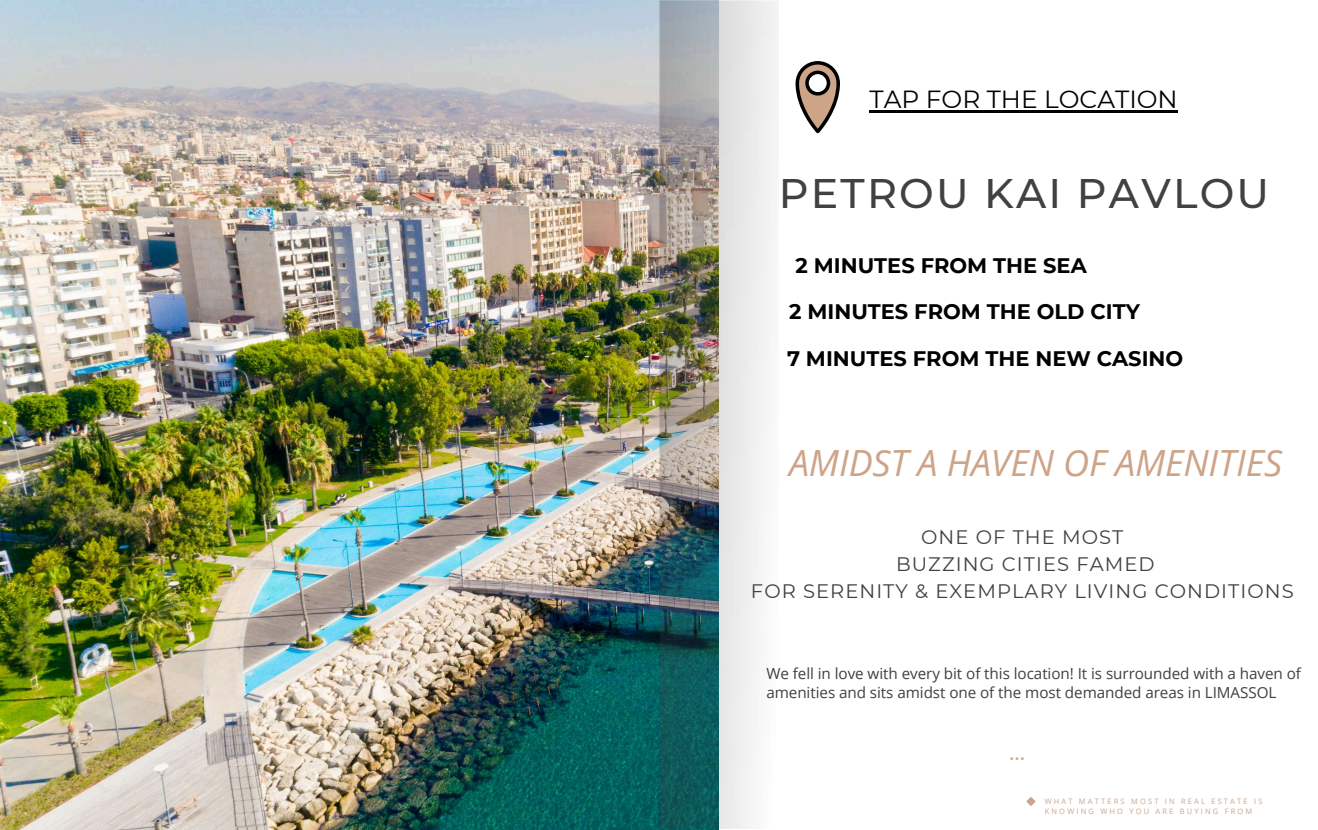
<style>
.page{position:relative;width:1318px;height:830px;background:#fff}
.page>*{position:absolute;margin:0;border:0;box-sizing:border-box;transform-origin:0 0}
.t1{font:500 41.25px "Montserrat";letter-spacing:.055em;color:#414042}
.t2{font:italic 36.08px "Open Sans";letter-spacing:-.005em;color:#cda488}
.t3{font:24.75px "Montserrat";color:#000}
.t4{font:24.75px "Montserrat";color:#cda488}
.t5{font:700 21px "Montserrat";color:#000}
.t6{font:19.5px/27px "Montserrat";letter-spacing:.055em;color:#414042;text-align:center}
.t7{font:15.23px/19.4px "Open Sans";letter-spacing:-.005em;color:#414042}
.t8{font:7.5px/10.1px "Open Sans";letter-spacing:.29em;color:#cda488}
</style>
<div class="page">
<svg style="left:796px;top:61px;width:44px;height:72px"></svg>
<img style="left:0;top:0;width:719px;height:830px">
<img style="left:659px;top:0;width:119px;height:829px">
<hr style="left:870px;top:110px;width:308px;height:2px;background:#000">
<svg style="left:1026px;top:797px;width:9px;height:9px"></svg>
<h3 class="t3" style="left:870px;top:84px;width:310px">TAP FOR THE LOCATION</h3>
<h1 class="t1" style="left:779px;top:168px;width:492px">PETROU KAI PAVLOU</h1>
<h3 class="t5" style="left:795px;top:253px;width:293px">2 MINUTES FROM THE SEA</h3>
<h3 class="t5" style="left:789px;top:299px;width:352px">2 MINUTES FROM THE OLD CITY</h3>
<h3 class="t5" style="left:787px;top:345px;width:398px">7 MINUTES FROM THE NEW CASINO</h3>
<h2 class="t2" style="left:789px;top:437px;width:495px">AMIDST A HAVEN OF AMENITIES</h2>
<p class="t6" style="left:751px;top:523px;width:544px">ONE OF THE MOST<br>BUZZING CITIES FAMED<br>FOR SERENITY &amp; EXEMPLARY LIVING CONDITIONS</p>
<p class="t7" style="left:766px;top:663px;width:536px">We fell in love with every bit of this location! It is surrounded with a haven of amenities and sits amidst one of the most demanded areas in LIMASSOL</p>
<h3 class="t4" style="left:1009px;top:736px;width:17px">...</h3>
<p class="t8" style="left:1045px;top:796px;width:219px">WHAT MATTERS MOST IN REAL ESTATE IS<br>KNOWING WHO YOU ARE BUYING FROM</p>
</div>
